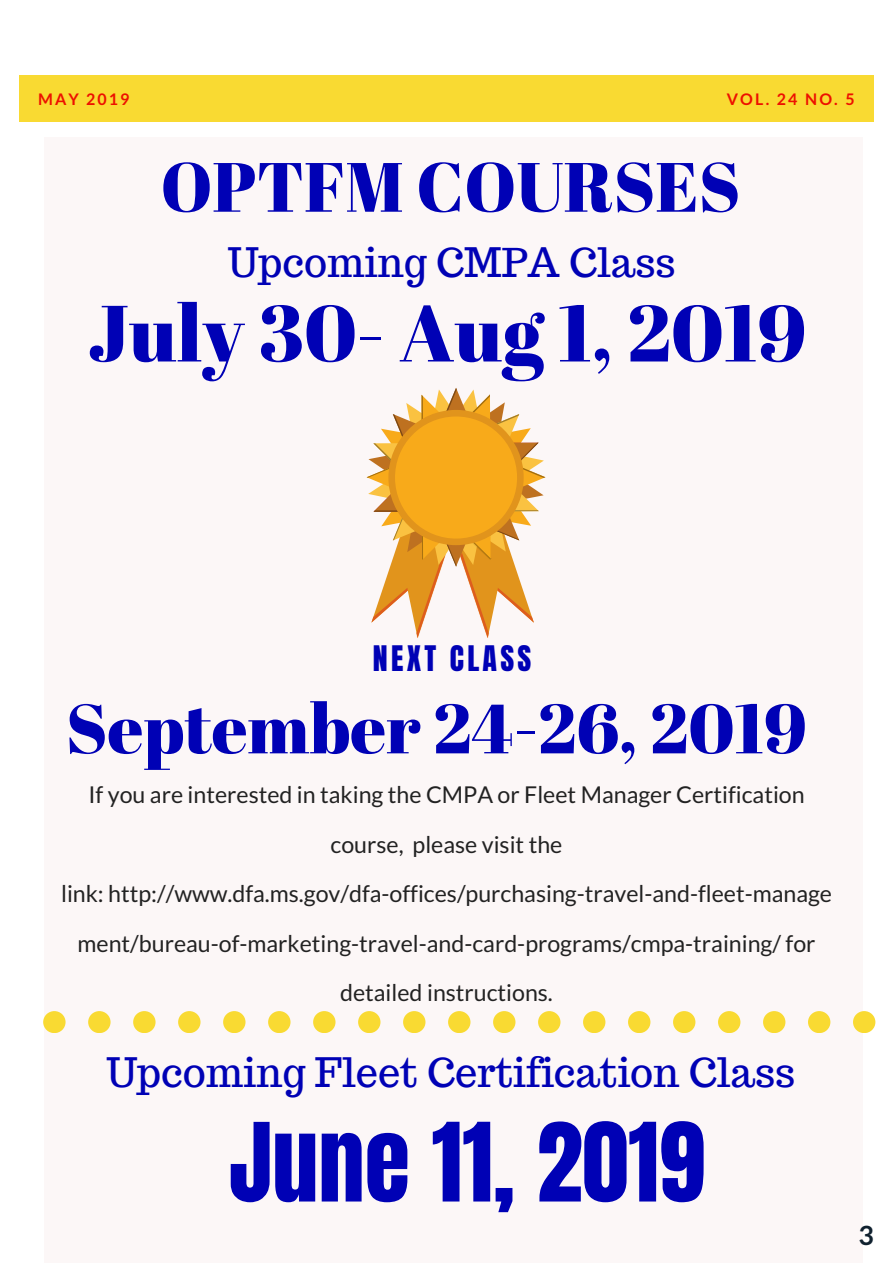
<style>
.page{position:relative;width:893px;height:1263px;background:#fff}
.page>*{position:absolute;margin:0;border:0;box-sizing:border-box;transform-origin:0 0}
.t1{font:92.7px "Anton";color:#0001b5}
.t2{font:79.5px "Abril Fatface";color:#0001b5}
.t3{font:69.6px "Abril Fatface";color:#0001b5}
.t4{font:39.75px "Trocchi";color:#0001b5}
.t5{font:30px "Anton";letter-spacing:.11em;color:#0001b5}
.t6{font:700 26.55px "Lato";color:#10212f}
.t7{font:23.25px/49.5px "Lato";color:#222;text-align:center}
.t8{font:700 15.9px "Lato";letter-spacing:.13em;color:#ed1000}
</style>
<div class="page">
<div style="left:44px;top:137px;width:818px;height:1126px;background:#fcf7f7"></div>
<div style="left:19px;top:75px;width:855px;height:47px;background:#f9da32"></div>
<div style="left:268px;top:1011px;width:22px;height:21px;background:#f9da32;border-radius:50%"></div>
<div style="left:313px;top:1011px;width:22px;height:21px;background:#f9da32;border-radius:50%"></div>
<div style="left:223px;top:1011px;width:22px;height:21px;background:#f9da32;border-radius:50%"></div>
<div style="left:403px;top:1011px;width:22px;height:21px;background:#f9da32;border-radius:50%"></div>
<svg style="left:43px;top:1011px;width:23px;height:21px"></svg>
<div style="left:448px;top:1011px;width:22px;height:21px;background:#f9da32;border-radius:50%"></div>
<div style="left:88px;top:1011px;width:23px;height:21px;background:#f9da32;border-radius:50%"></div>
<div style="left:133px;top:1011px;width:23px;height:21px;background:#f9da32;border-radius:50%"></div>
<div style="left:178px;top:1011px;width:23px;height:21px;background:#f9da32;border-radius:50%"></div>
<div style="left:358px;top:1011px;width:22px;height:21px;background:#f9da32;border-radius:50%"></div>
<div style="left:718px;top:1011px;width:22px;height:21px;background:#f9da32;border-radius:50%"></div>
<div style="left:763px;top:1011px;width:22px;height:21px;background:#f9da32;border-radius:50%"></div>
<div style="left:808px;top:1011px;width:22px;height:21px;background:#f9da32;border-radius:50%"></div>
<div style="left:853px;top:1011px;width:22px;height:21px;background:#f9da32;border-radius:50%"></div>
<div style="left:673px;top:1011px;width:22px;height:21px;background:#f9da32;border-radius:50%"></div>
<div style="left:538px;top:1011px;width:22px;height:21px;background:#f9da32;border-radius:50%"></div>
<div style="left:583px;top:1011px;width:22px;height:21px;background:#f9da32;border-radius:50%"></div>
<div style="left:493px;top:1011px;width:22px;height:21px;background:#f9da32;border-radius:50%"></div>
<div style="left:628px;top:1011px;width:22px;height:21px;background:#f9da32;border-radius:50%"></div>
<svg style="left:367px;top:388px;width:178px;height:250px"></svg>
<p class="t8" style="left:38px;top:89px;width:93px">MAY 2019</p>
<p class="t8" style="left:727px;top:89px;width:129px">VOL. 24 NO. 5</p>
<h3 class="t3" style="left:161px;top:138px;width:581px">OPTFM COURSES</h3>
<h3 class="t4" style="left:228px;top:237px;width:449px">Upcoming CMPA Class</h3>
<h2 class="t2" style="left:88px;top:277px;width:720px">July 30- Aug 1, 2019</h2>
<p class="t5" style="left:373px;top:637px;width:160px">NEXT CLASS</p>
<h3 class="t3" style="left:66px;top:680px;width:743px">September 24-26, 2019</h3>
<p class="t7" style="left:61px;top:769px;width:772px">If you are interested in taking the CMPA or Fleet Manager Certification course, please visit the<br>link: http://www.dfa.ms.gov/dfa-offices/purchasing-travel-and-fleet-manage ment/bureau-of-marketing-travel-and-card-programs/cmpa-training/ for detailed instructions.</p>
<h3 class="t4" style="left:107px;top:1046px;width:690px">Upcoming Fleet Certification Class</h3>
<h1 class="t1" style="left:229px;top:1096px;width:478px">June 11, 2019</h1>
<p class="t6" style="left:858px;top:1219px;width:17px">3</p>
</div>
